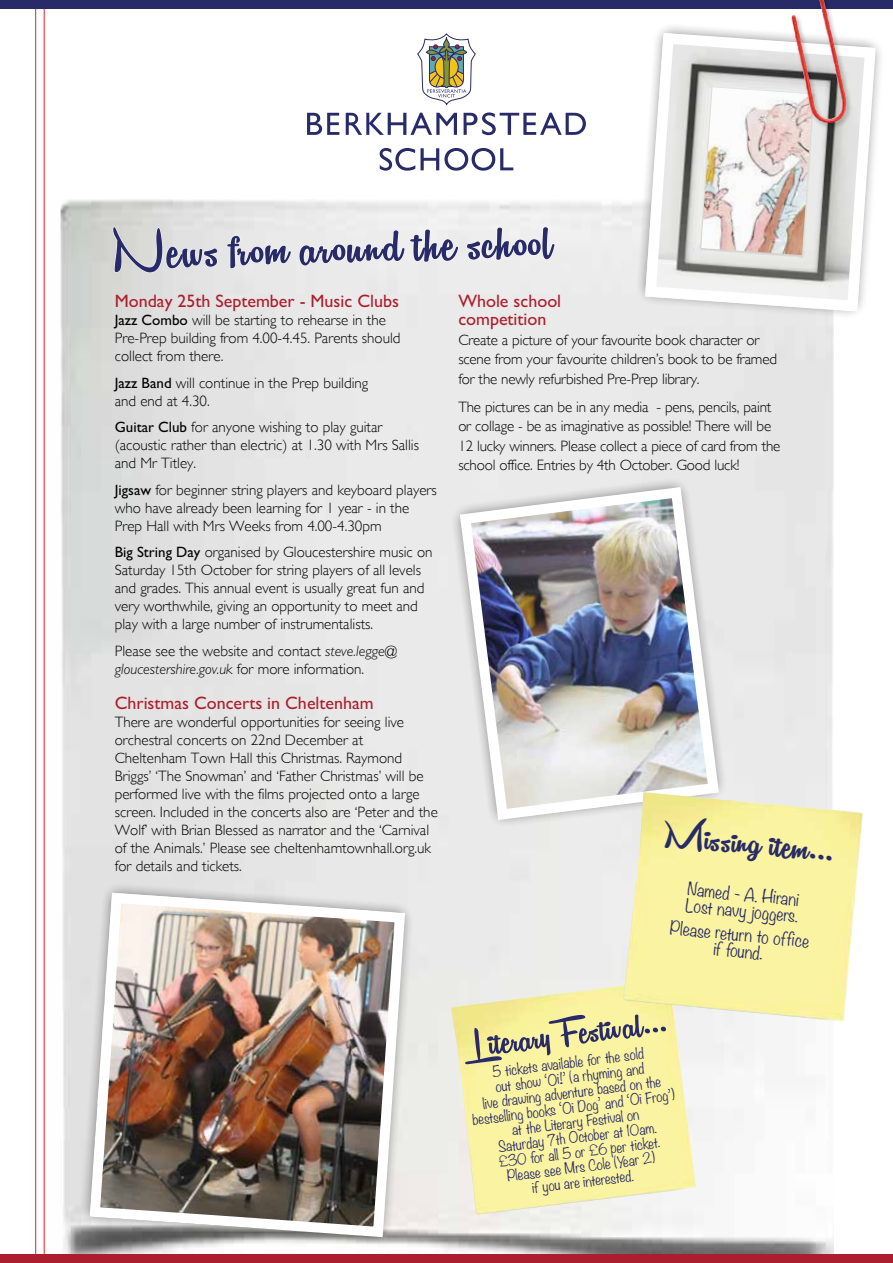
<style>
.page{position:relative;width:893px;height:1263px;background:#fff}
.page>*{position:absolute;margin:0;border:0;box-sizing:border-box;transform-origin:0 0}
.t1{font:63.45px "Remachine Script Personal Use Only";color:#282b67}
.t2{font:45.6px "Remachine Script Personal Use Only";color:#282b67}
.t3{font:18px/18px "M Gill Sans";color:#ac1e2d}
.t4{font:300 16.5px/16.5px "Noteworthy";color:#282b67}
.t5{font:300 15px/18px "Gill Sans";color:#000}
.t6{font:300 13.5px/15px "Noteworthy";color:#282b67;text-align:center}
.s1{font-family:"M Gill Sans";font-weight:400}
.s2{font-style:italic}
</style>
<div class="page">
<img style="left:36px;top:200px;width:797px;height:1054px">
<hr style="left:35px;top:0;width:1px;height:1263px;background:#ed1d24">
<hr style="left:44px;top:0;width:1px;height:1263px;background:#ed1d24">
<div style="left:0;top:0;width:893px;height:9px;background:#282b67"></div>
<svg style="left:380px;top:148px;width:35px;height:23px"></svg>
<svg style="left:421px;top:148px;width:18px;height:22px"></svg>
<svg style="left:444px;top:148px;width:24px;height:23px"></svg>
<div style="left:448px;top:151px;width:17px;height:17px;background:#fff;border-radius:50%"></div>
<svg style="left:472px;top:148px;width:23px;height:23px"></svg>
<div style="left:475px;top:151px;width:17px;height:17px;background:#fff;border-radius:50%"></div>
<svg style="left:500px;top:148px;width:13px;height:22px"></svg>
<svg style="left:307px;top:113px;width:32px;height:22px"></svg>
<svg style="left:346px;top:113px;width:111px;height:22px"></svg>
<svg style="left:464px;top:112px;width:122px;height:23px"></svg>
<svg style="left:417px;top:34px;width:59px;height:72px"></svg>
<svg style="left:112px;top:226px;width:106px;height:47px;background:#e0e0df"></svg>
<svg style="left:226px;top:235px;width:65px;height:34px"></svg>
<svg style="left:299px;top:229px;width:160px;height:54px"></svg>
<svg style="left:466px;top:227px;width:89px;height:54px"></svg>
<div style="left:0;top:1254px;width:893px;height:9px;background:#ac1e2d"></div>
<svg style="left:77px;top:880px;width:340px;height:368px;background:#dfdfde"></svg>
<img style="left:84px;top:887px;width:326px;height:355px">
<div style="left:447px;top:474px;width:284px;height:358px;background:#eaeaea"></div>
<img style="left:454px;top:481px;width:270px;height:344px">
<svg style="left:633px;top:26px;width:201px;height:296px;fill:#ededed"></svg>
<svg style="left:639px;top:27px;width:242px;height:290px"></svg>
<img style="left:450px;top:980px;width:246px;height:235px">
<img style="left:623px;top:792px;width:240px;height:230px">
<img style="left:701px;top:87px;width:112px;height:168px">
<div style="left:790px;top:0;width:64px;height:130px;background:#000;opacity:.25"></div>
<img style="left:791px;top:0;width:51px;height:123px">
<h1 class="t1" style="left:112px;top:217px;width:440px;rotate:-2deg">News from around the school</h1>
<p class="t3" style="left:115px;top:292px;width:286px">Monday 25th September - Music Clubs</p>
<p class="t5" style="left:115px;top:311px;width:287px"><span class="s1">Jazz Combo</span> will be starting to rehearse in the<br>Pre-Prep building from 4.00-4.45. Parents should collect from there.</p>
<p class="t5" style="left:115px;top:374px;width:255px"><span class="s1">Jazz Band</span> will continue in the Prep building and end at 4.30.</p>
<p class="t5" style="left:115px;top:418px;width:306px"><span class="s1">Guitar Club</span> for anyone wishing to play guitar (acoustic rather than electric) at 1.30 with Mrs Sallis and Mr Titley.</p>
<p class="t5" style="left:115px;top:481px;width:323px"><span class="s1">Jigsaw</span> for beginner string players and keyboard players who have already been learning for 1 year - in the<br>Prep Hall with Mrs Weeks from 4.00-4.30pm</p>
<p class="t5" style="left:115px;top:543px;width:319px"><span class="s1">Big String Day</span> organised by Gloucestershire music on Saturday 15th October for string players of all levels and grades. This annual event is usually great fun and very worthwhile, giving an opportunity to meet and play with a large number of instrumentalists.</p>
<p class="t5" style="left:115px;top:642px;width:284px">Please see the website and contact <span class="s2">steve.legge@ gloucestershire.gov.uk</span> for more information.</p>
<p class="t3" style="left:115px;top:694px;width:260px">Christmas Concerts in Cheltenham</p>
<p class="t5" style="left:115px;top:713px;width:325px">There are wonderful opportunities for seeing live orchestral concerts on 22nd December at Cheltenham Town Hall this Christmas. Raymond Briggs’ ‘The Snowman’ and ‘Father Christmas’ will be performed live with the films projected onto a large screen. Included in the concerts also are ‘Peter and the Wolf’ with Brian Blessed as narrator and the ‘Carnival of the Animals.’ Please see cheltenhamtownhall.org.uk for details and tickets.</p>
<p class="t3" style="left:458px;top:292px;width:104px">Whole school competition</p>
<p class="t5" style="left:458px;top:330px;width:320px;line-height:19.5px">Create a picture of your favourite book character or scene from your favourite children’s book to be framed for the newly refurbished Pre-Prep library.</p>
<p class="t5" style="left:458px;top:397px;width:324px;line-height:19.5px">The pictures can be in any media - pens, pencils, paint or collage - be as imaginative as possible! There will be 12 lucky winners. Please collect a piece of card from the school office. Entries by 4th October. Good luck!</p>
<h2 class="t2" style="left:666px;top:808px;width:172px;rotate:5deg">Missing item...</h2>
<p class="t4" style="left:688px;top:880px;width:114px;rotate:5deg">Named - A. Hirani<br>Lost navy joggers.</p>
<p class="t4" style="left:671px;top:919px;width:141px;text-align:center;rotate:5deg">Please return to office if found.</p>
<h2 class="t2" style="left:459px;top:1019px;width:207px;rotate:-7deg">Literary Festival...</h2>
<p class="t6" style="left:466px;top:1067px;width:205px;rotate:-7deg">5 tickets available for the sold<br>out show ‘Oi!’ (a rhyming and<br>live drawing adventure based on the bestselling books ‘Oi Dog’ and ‘Oi Frog’) at the Literary Festival on<br>Saturday 7th October at 10am.<br>£30 for all 5 or £6 per ticket.<br>Please see Mrs Cole (Year 2)<br>if you are interested.</p>
</div>
